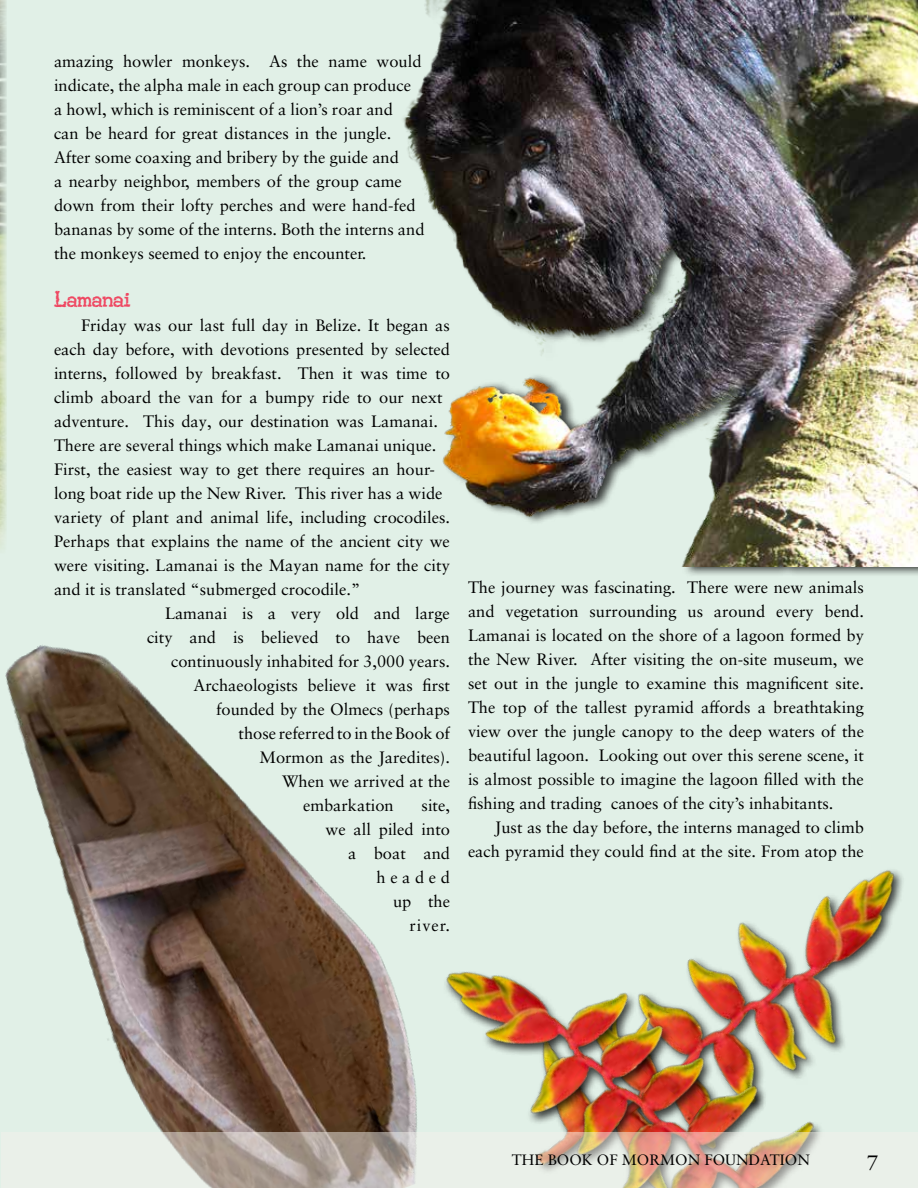
<style>
.page{position:relative;width:918px;height:1188px;background:#e1f0e7}
.page>*{position:absolute;margin:0;border:0;box-sizing:border-box;transform-origin:0 0}
.t1{font:21px "AA Typewriter";color:#ef4862}
.t2{font:21px "Sabon LT Pro";color:#000}
.t3{font:16.5px/24px "Sabon LT Pro";color:#000;text-align:right}
.t4{font:15px "Sabon LT Pro";color:#000}
</style>
<div class="page">
<img style="left:403px;top:0;width:515px;height:567px">
<img style="left:5px;top:564px;width:476px;height:568px">
<img style="left:456px;top:759px;width:25px;height:65px">
<img style="left:353px;top:824px;width:550px;height:308px">
<img style="left:0;top:0;width:7px;height:549px">
<svg style="left:162px;top:1132px;width:658px;height:56px"></svg>
<p class="t3" style="left:54px;top:48px;width:372px;text-align:left">amazing howler monkeys. As the name would indicate, the alpha male in each group can produce<br>a howl, which is reminiscent of a lion’s roar and<br>can be heard for great distances in the jungle.<br>After some coaxing and bribery by the guide and<br>a nearby neighbor, members of the group came down from their lofty perches and were hand-fed bananas by some of the interns. Both the interns and the monkeys seemed to enjoy the encounter.</p>
<p class="t1" style="left:54px;top:287px;width:78px">Lamanai</p>
<p class="t3" style="left:81px;top:312px;width:370px">Friday was our last full day in Belize. It began as</p>
<p class="t3" style="left:54px;top:336px;width:398px">each day before, with devotions presented by selected</p>
<p class="t3" style="left:54px;top:360px;width:398px">interns, followed by breakfast. Then it was time to</p>
<p class="t3" style="left:54px;top:384px;width:390px">climb aboard the van for a bumpy ride to our next</p>
<p class="t3" style="left:54px;top:408px;width:385px">adventure. This day, our destination was Lamanai.</p>
<p class="t3" style="left:54px;top:432px;width:384px">There are several things which make Lamanai unique.</p>
<p class="t3" style="left:54px;top:456px;width:382px">First, the easiest way to get there requires an hour-</p>
<p class="t3" style="left:54px;top:480px;width:390px">long boat ride up the New River. This river has a wide</p>
<p class="t3" style="left:54px;top:504px;width:398px">variety of plant and animal life, including crocodiles.</p>
<p class="t3" style="left:54px;top:529px;width:397px">Perhaps that explains the name of the ancient city we</p>
<p class="t3" style="left:54px;top:553px;width:397px">were visiting. Lamanai is the Mayan name for the city</p>
<p class="t3" style="left:54px;top:577px;width:308px">and it is translated “submerged crocodile.”</p>
<p class="t3" style="left:165px;top:601px;width:286px">Lamanai is a very old and large</p>
<p class="t3" style="left:147px;top:625px;width:305px">city and is believed to have been</p>
<p class="t3" style="left:171px;top:649px;width:281px">continuously inhabited for 3,000 years.</p>
<p class="t3" style="left:194px;top:673px;width:258px">Archaeologists believe it was first</p>
<p class="t3" style="left:216px;top:697px;width:235px">founded by the Olmecs (perhaps</p>
<p class="t3" style="left:239px;top:721px;width:213px">those referred to in the Book of</p>
<p class="t3" style="left:260px;top:745px;width:192px">Mormon as the Jaredites).</p>
<p class="t3" style="left:282px;top:769px;width:169px">When we arrived at the</p>
<p class="t3" style="left:303px;top:793px;width:92px">embarkation</p>
<p class="t3" style="left:326px;top:793px;width:126px">site,<br>we all piled into a boat and headed<br>up the<br>river.</p>
<p class="t3" style="left:468px;top:575px;width:398px;text-align:justify">The journey was fascinating. There were new animals and vegetation surrounding us around every bend.<br>Lamanai is located on the shore of a lagoon formed by the New River. After visiting the on-site museum, we set out in the jungle to examine this magnificent site.<br>The top of the tallest pyramid affords a breathtaking view over the jungle canopy to the deep waters of the beautiful lagoon. Looking out over this serene scene, it is almost possible to imagine the lagoon filled with the fishing and trading canoes of the city’s inhabitants.</p>
<p class="t3" style="left:468px;top:815px;width:397px">Just as the day before, the interns managed to climb each pyramid they could find at the site. From atop the</p>
<p class="t4" style="left:512px;top:1150px;width:300px">THE BOOK OF MORMON FOUNDATION</p>
<p class="t2" style="left:866px;top:1150px;width:13px">7</p>
</div>
